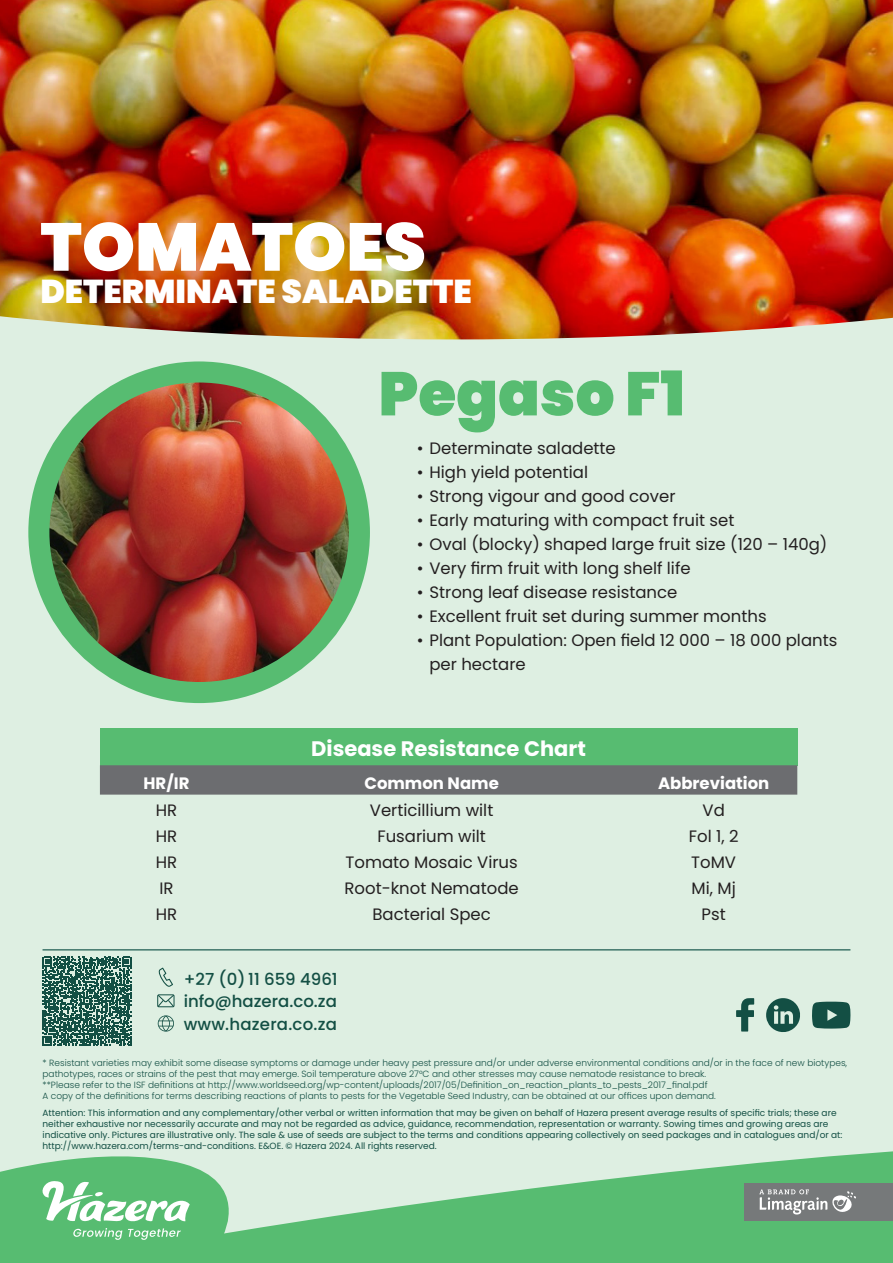
<style>
.page{position:relative;width:893px;height:1263px;background:#fff}
.page>*{position:absolute;margin:0;border:0;box-sizing:border-box;transform-origin:0 0}
.Main_Heading{font:900 67.5px "Poppins";color:#fff}
.Product_Title{font:900 61.5px "Poppins";color:#57bc71}
.Main_Heading-2{font:900 33px "Poppins";color:#fff}
.t1{font:700 21px "Poppins";color:#fff}
.t2{font:16.5px/24px "Poppins";color:#231f20}
.t3{font:500 16.5px "Poppins";color:#134f44}
.t4{font:700 16.5px "Poppins";color:#fff}
.t5{font:300 9px/10.8px "Poppins";color:#134f44}
.t6{font:9px/10.8px "Poppins";color:#134f44}
</style>
<div class="page">
<img style="left:0;top:0;width:893px;height:315px">
<div style="left:0;top:315px;width:893px;height:827px;background:#deefe2"></div>
<img style="left:41px;top:372px;width:318px;height:320px">
<div style="left:28px;top:361px;width:342px;height:342px;border:21px solid #57bc71;border-radius:50%"></div>
<svg style="left:0;top:1142px;width:893px;height:121px;background:#88ce9a"></svg>
<svg style="left:42px;top:1181px;width:148px;height:40px"></svg>
<svg style="left:128px;top:1228px;width:53px;height:12px"></svg>
<svg style="left:73px;top:1228px;width:49px;height:12px"></svg>
<hr style="left:43px;top:949px;width:807px;height:1px;background:#0b4e44">
<div style="left:744px;top:1183px;width:149px;height:37px;background:#76797a"></div>
<svg style="left:759px;top:1189px;width:97px;height:26px"></svg>
<svg style="left:158px;top:967px;width:15px;height:20px"></svg>
<svg style="left:157px;top:994px;width:18px;height:14px"></svg>
<svg style="left:158px;top:1015px;width:16px;height:16px"></svg>
<svg style="left:766px;top:998px;width:35px;height:35px"></svg>
<svg style="left:736px;top:998px;width:18px;height:33px"></svg>
<svg style="left:812px;top:1001px;width:38px;height:27px"></svg>
<svg style="left:42px;top:957px;width:89px;height:89px;background:#4d7c71"></svg>
<div style="left:100px;top:728px;width:697px;height:37px;background:#57bc71"></div>
<div style="left:100px;top:765px;width:697px;height:30px;background:#6c6d70"></div>
<p class="Main_Heading" style="left:40px;top:208px;width:387px">TOMATOES</p>
<p class="Main_Heading-2" style="left:40px;top:272px;width:433px">DETERMINATE SALADETTE</p>
<p class="Product_Title" style="left:378px;top:358px;width:308px">Pegaso F1</p>
<p class="t2" style="left:417px;top:437px;width:201px">• Determinate saladette</p>
<p class="t2" style="left:417px;top:461px;width:173px">• High yield potential</p>
<p class="t2" style="left:417px;top:485px;width:260px">• Strong vigour and good cover</p>
<p class="t2" style="left:417px;top:509px;width:319px">• Early maturing with compact fruit set</p>
<p class="t2" style="left:417px;top:533px;width:412px">• Oval (blocky) shaped large fruit size (120 – 140g)</p>
<p class="t2" style="left:417px;top:557px;width:275px">• Very firm fruit with long shelf life</p>
<p class="t2" style="left:417px;top:581px;width:262px">• Strong leaf disease resistance</p>
<p class="t2" style="left:417px;top:605px;width:351px">• Excellent fruit set during summer months</p>
<p class="t2" style="left:429px;top:629px;width:409px;text-indent:-13px">• Plant Population: Open field 12 000 – 18 000 plants per hectare</p>
<p class="t1" style="left:311px;top:736px;width:276px">Disease Resistance Chart</p>
<p class="t4" style="left:144px;top:773px;width:47px">HR/IR</p>
<p class="t4" style="left:364px;top:773px;width:136px">Common Name</p>
<p class="t4" style="left:658px;top:773px;width:113px">Abbreviation</p>
<p class="t2" style="left:156px;top:798px;width:23px">HR</p>
<p class="t2" style="left:370px;top:798px;width:125px">Verticillium wilt</p>
<p class="t2" style="left:702px;top:798px;width:24px">Vd</p>
<p class="t2" style="left:156px;top:824px;width:23px">HR</p>
<p class="t2" style="left:377px;top:824px;width:110px">Fusarium wilt</p>
<p class="t2" style="left:689px;top:824px;width:51px">Fol 1, 2</p>
<p class="t2" style="left:156px;top:850px;width:23px">HR</p>
<p class="t2" style="left:346px;top:850px;width:174px">Tomato Mosaic Virus</p>
<p class="t2" style="left:691px;top:850px;width:46px">ToMV</p>
<p class="t2" style="left:159px;top:876px;width:16px">IR</p>
<p class="t2" style="left:344px;top:876px;width:176px">Root-knot Nematode</p>
<p class="t2" style="left:692px;top:876px;width:46px">Mi, Mj</p>
<p class="t2" style="left:156px;top:902px;width:23px">HR</p>
<p class="t2" style="left:372px;top:902px;width:120px">Bacterial Spec</p>
<p class="t2" style="left:702px;top:902px;width:26px">Pst</p>
<p class="t3" style="left:184px;top:969px;width:156px">+27 (0) 11 659 4961</p>
<p class="t3" style="left:184px;top:992px;width:155px">info@hazera.co.za</p>
<p class="t3" style="left:184px;top:1014px;width:155px">www.hazera.co.za</p>
<p class="t5" style="left:43px;top:1058px;width:806px">* Resistant varieties may exhibit some disease symptoms or damage under heavy pest pressure and/or under adverse environmental conditions and/or in the face of new biotypes, pathotypes, races or strains of the pest that may emerge. Soil temperature above 27°C and other stresses may cause nematode resistance to break.</p>
<p class="t5" style="left:43px;top:1079px;width:667px">**Please refer to the ISF definitions at http://www.worldseed.org/wp-content/uploads/2017/05/Definition_on_reaction_plants_to_pests_2017_final.pdf</p>
<p class="t5" style="left:43px;top:1090px;width:675px">A copy of the definitions for terms describing reactions of plants to pests for the Vegetable Seed Industry, can be obtained at our offices upon demand.</p>
<p class="t6" style="left:43px;top:1108px;width:801px">Attention: This information and any complementary/other verbal or written information that may be given on behalf of Hazera present average results of specific trials; these are neither exhaustive nor necessarily accurate and may not be regarded as advice, guidance, recommendation, representation or warranty. Sowing times and growing areas are indicative only. Pictures are illustrative only. The sale &amp; use of seeds are subject to the terms and conditions appearing collectively on seed packages and in catalogues and/or at: http://www.hazera.com/terms-and-conditions. E&amp;OE. © Hazera 2024. All rights reserved.</p>
</div>
